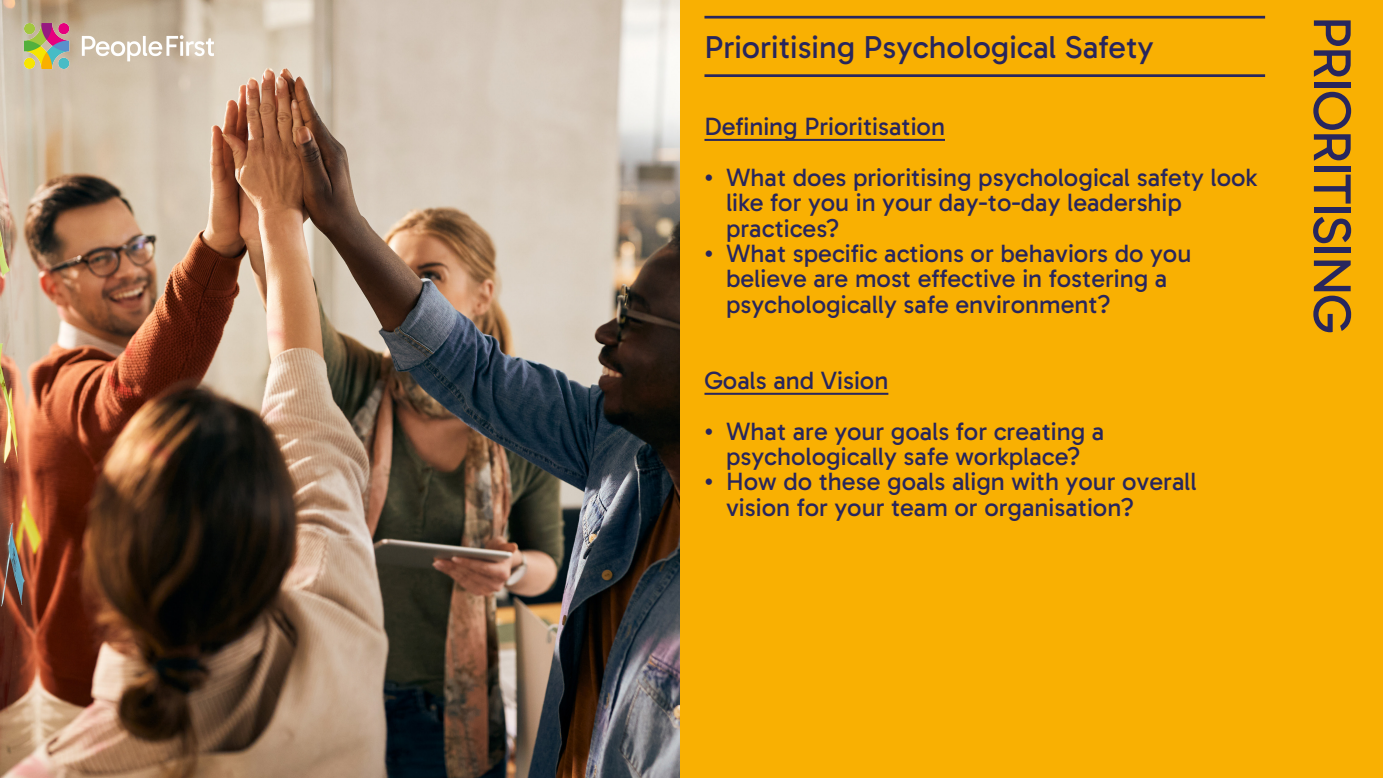
<style>
.page{position:relative;width:1383px;height:778px;background:#fff}
.page>*{position:absolute;margin:0;border:0;box-sizing:border-box;transform-origin:0 0}
.t1{font:54px "Gabarito";letter-spacing:-.035em;color:#28265d}
.t2{font:32.1px "Gabarito";color:#28265d}
.t3{font:25.5px/25.5px "Gabarito";color:#28265d}
.s1{font-family:"Times New Roman"}
</style>
<div class="page">
<div style="left:0;top:0;width:1382px;height:778px;background:#f9b002"></div>
<img style="left:0;top:0;width:679px;height:778px">
<hr style="left:704px;top:139px;width:241px;height:2px;background:#28265d">
<hr style="left:704px;top:393px;width:184px;height:2px;background:#28265d">
<hr style="left:704px;top:16px;width:561px;height:3px;background:#28265d">
<hr style="left:704px;top:74px;width:561px;height:3px;background:#28265d">
<img style="left:24px;top:23px;width:189px;height:45px">
<p class="t2" style="left:704px;top:27px;width:451px">Prioritising Psychological Safety</p>
<p class="t3" style="left:704px;top:114px;width:242px">Defining Prioritisation</p>
<p class="t3" style="left:726px;top:164px;width:533px;text-indent:-22px"><span class="s1">•</span> What does prioritising psychological safety look like for you in your day-to-day leadership practices?</p>
<p class="t3" style="left:726px;top:241px;width:467px;text-indent:-22px"><span class="s1">•</span> What specific actions or behaviors do you believe are most effective in fostering a psychologically safe environment?</p>
<p class="t3" style="left:704px;top:367px;width:185px">Goals and Vision</p>
<p class="t3" style="left:704px;top:418px;width:401px;text-align:center"><span class="s1">•</span> What are your goals for creating a psychologically safe workplace?</p>
<p class="t3" style="left:726px;top:469px;width:472px;text-indent:-22px"><span class="s1">•</span> How do these goals align with your overall vision for your team or organisation?</p>
<h1 class="t1" style="left:1365px;top:16px;width:319px;rotate:90deg">PRIORITISING</h1>
</div>
